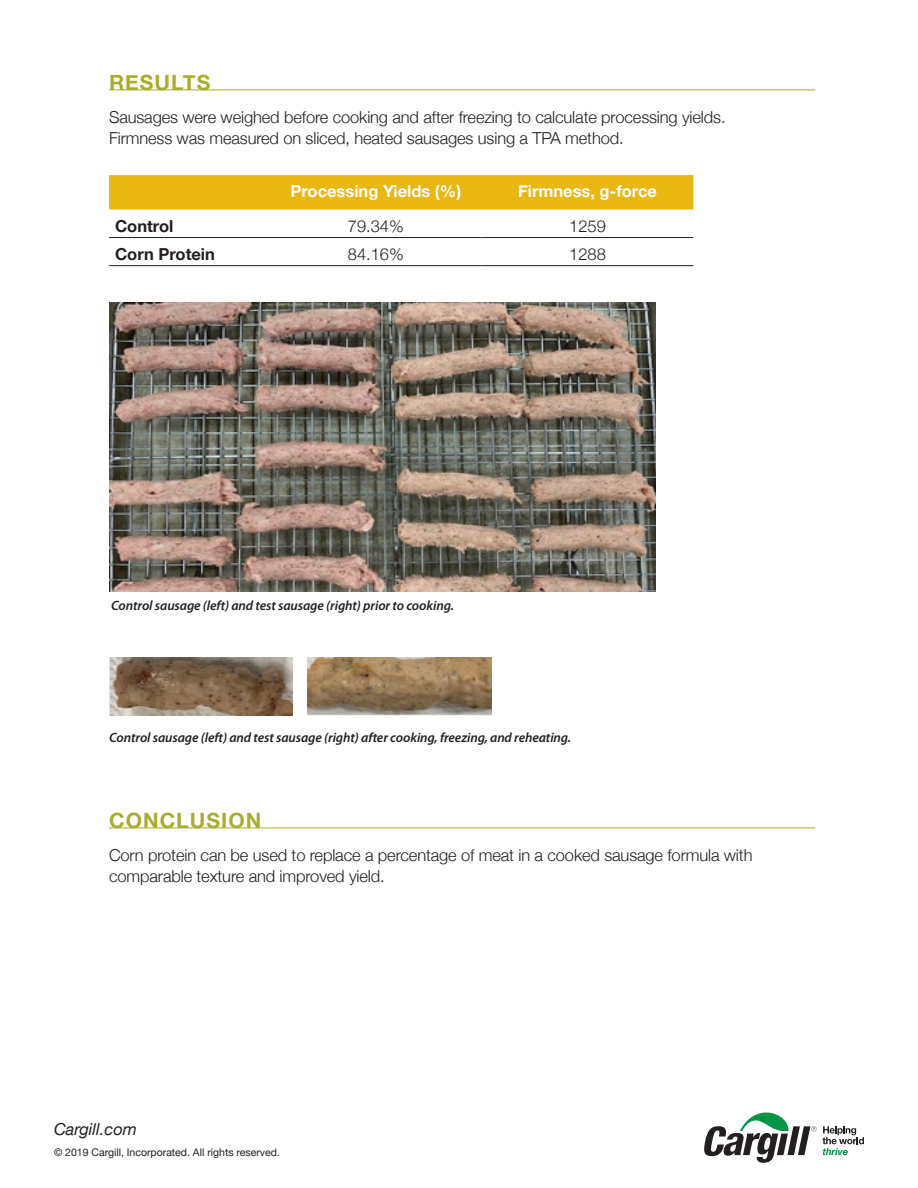
<style>
.page{position:relative;width:918px;height:1188px;background:#fff}
.page>*{position:absolute;margin:0;border:0;box-sizing:border-box;transform-origin:0 0}
.SUBHD-all_caps{font:700 21px "Helvetica Neue";letter-spacing:.05em;color:#a8ad2a}
.body{font:300 16.5px/21px "Helvetica Neue";letter-spacing:-.01em;color:#231f20}
.t1{font:700 16.5px "Helvetica Neue";color:#fff}
.t2{font:700 16.5px "Helvetica Neue";color:#231f20}
.t3{font:italic 16.5px "Helvetica Neue";color:#231f20}
.body-2{font:italic 600 13.5px "Myriad Pro";letter-spacing:-.01em;color:#231f20}
.FOOTNOTES{font:10.5px "Helvetica Neue";color:#231f20}
</style>
<div class="page">
<svg style="left:704px;top:1112px;width:160px;height:51px"></svg>
<hr style="left:109px;top:90px;width:706px;height:1px;background:#a8ad2a">
<hr style="left:109px;top:828px;width:706px;height:1px;background:#a8ad2a">
<div style="left:109px;top:175px;width:584px;height:34px;background:#eab610"></div>
<hr style="left:109px;top:237px;width:161px;height:1px;background:#231f20">
<hr style="left:270px;top:237px;width:212px;height:1px;background:#231f20">
<hr style="left:482px;top:237px;width:211px;height:1px;background:#231f20">
<hr style="left:109px;top:265px;width:161px;height:1px;background:#231f20">
<hr style="left:270px;top:265px;width:212px;height:1px;background:#231f20">
<hr style="left:482px;top:265px;width:211px;height:1px;background:#231f20">
<img style="left:109px;top:303px;width:547px;height:288px">
<img style="left:109px;top:657px;width:184px;height:59px">
<svg style="left:308px;top:714px;width:183px;height:2px"></svg>
<img style="left:308px;top:657px;width:183px;height:57px">
<p class="SUBHD-all_caps" style="left:109px;top:66px;width:103px">RESULTS</p>
<p class="body" style="left:109px;top:105px;width:618px">Sausages were weighed before cooking and after freezing to calculate processing yields.<br>Firmness was measured on sliced, heated sausages using a TPA method.</p>
<p class="t1" style="left:290px;top:178px;width:172px">Processing Yields (%)</p>
<p class="t1" style="left:518px;top:178px;width:140px">Firmness, g-force</p>
<p class="t2" style="left:115px;top:213px;width:60px">Control</p>
<p class="body" style="left:348px;top:214px;width:57px">79.34%</p>
<p class="body" style="left:569px;top:214px;width:38px">1259</p>
<p class="t2" style="left:115px;top:241px;width:101px">Corn Protein</p>
<p class="body" style="left:348px;top:242px;width:57px">84.16%</p>
<p class="body" style="left:569px;top:242px;width:38px">1288</p>
<p class="body-2" style="left:111px;top:598px;width:344px">Control sausage (left) and test sausage (right) prior to cooking.</p>
<p class="body-2" style="left:109px;top:730px;width:464px">Control sausage (left) and test sausage (right) after cooking, freezing, and reheating.</p>
<p class="SUBHD-all_caps" style="left:109px;top:804px;width:154px">CONCLUSION</p>
<p class="body" style="left:109px;top:843px;width:645px">Corn protein can be used to replace a percentage of meat in a cooked sausage formula with comparable texture and improved yield.</p>
<p class="t3" style="left:54px;top:1117px;width:84px">Cargill.com</p>
<p class="FOOTNOTES" style="left:54px;top:1144px;width:227px">© 2019 Cargill, Incorporated. All rights reserved.</p>
</div>
